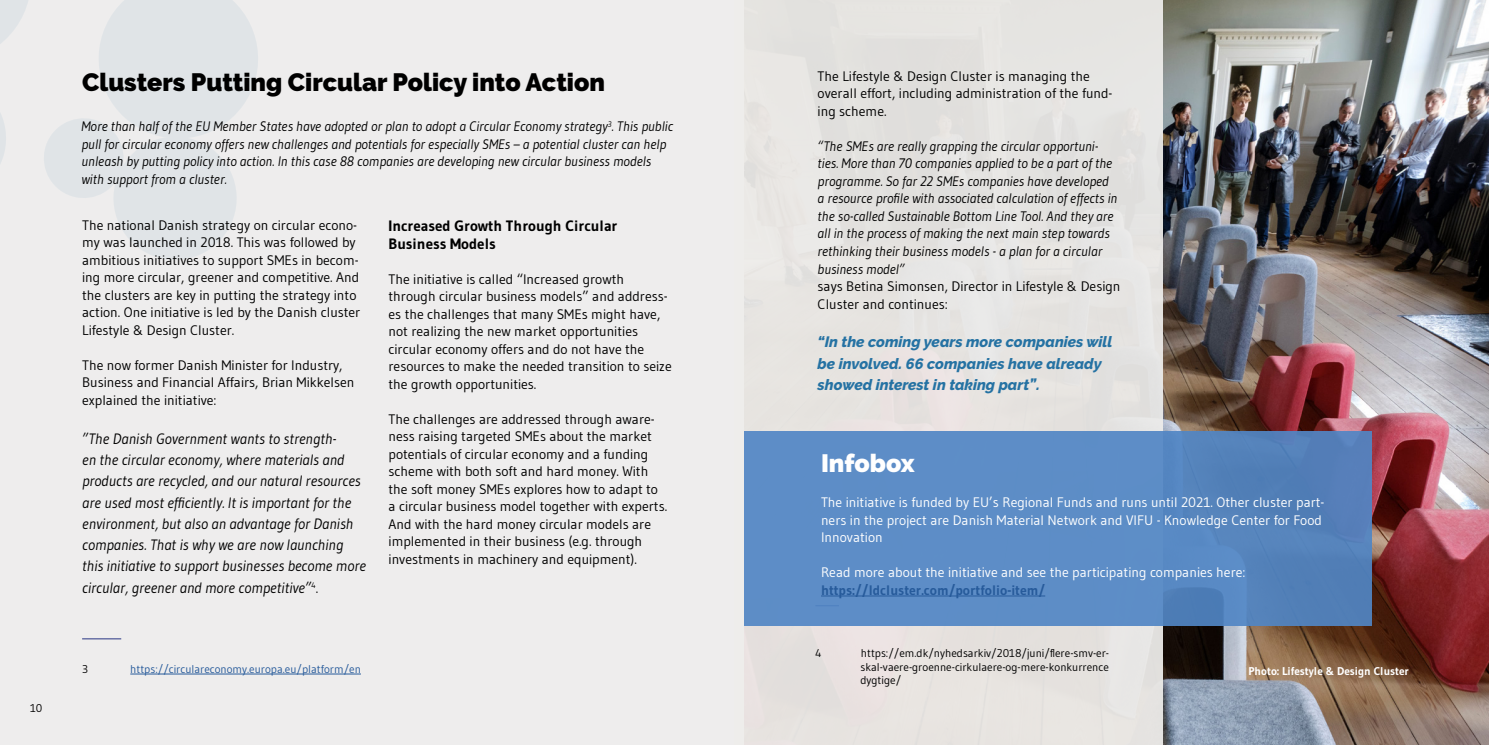
<style>
.page{position:relative;width:1489px;height:745px;background:#fff}
.page>*{position:absolute;margin:0;border:0;box-sizing:border-box;transform-origin:0 0}
.t1{font:900 25px "Raleway";color:#000}
.t2{font:900 25px "Raleway";color:#fff}
.t3{font:italic 15px/21.2px "Gudea";color:#000}
.t4{font:italic 800 15px/21.2px "Raleway";color:#2572a3}
.t5{font:700 15px/17.5px "Gudea";color:#000}
.t6{font:13.75px/17.5px "Gudea";color:#000}
.t7{font:italic 13.75px/17.5px "Gudea";color:#000}
.t8{font:13.75px/17.5px "Gudea";color:#fff}
.t9{font:700 13.75px "Gudea";color:#275b9b}
.t10{font:11.25px/13.5px "Gudea";color:#000;text-align:justify}
.t11{font:11.25px "Gudea";color:#275b9b}
.t12{font:700 11.25px "Gudea";color:#fff}
.s1{font-style:normal;font-size:13.75px}
</style>
<div class="page">
<div style="left:0;top:0;width:744px;height:744px;background:#eeeded"></div>
<svg style="left:0;top:0;width:258px;height:260px"></svg>
<hr style="left:130px;top:673px;width:231px;height:1px;background:#275b9b">
<hr style="left:82px;top:638px;width:39px;height:1px;background:#283583">
<img style="left:1162px;top:0;width:326px;height:744px">
<div style="left:733px;top:0;width:429px;height:744px;background:#e6e4e1"></div>
<div style="left:744px;top:431px;width:627px;height:194px;background:linear-gradient(to right,#6091cb,#5481ba)"></div>
<hr style="left:821px;top:595px;width:224px;height:1px;background:#275b9b">
<p class="t10" style="left:30px;top:700px;width:14px">10</p>
<h1 class="t1" style="left:82px;top:68px;width:524px">Clusters Putting Circular Policy into Action</h1>
<p class="t7" style="left:81px;top:117px;width:593px">More than half of the EU Member States have adopted or plan to adopt a Circular Economy strategy<sup>3</sup>. This public pull for circular economy offers new challenges and potentials for especially SMEs – a potential cluster can help unleash by putting policy into action. In this case 88 companies are developing new circular business models with support from a cluster.</p>
<p class="t6" style="left:82px;top:216px;width:280px">The national Danish strategy on circular econo&shy;my was launched in 2018. This was followed by ambitious initiatives to support SMEs in becom&shy;ing more circular, greener and competitive. And the clusters are key in putting the strategy into action. One initiative is led by the Danish cluster Lifestyle &amp; Design Cluster.</p>
<p class="t6" style="left:82px;top:356px;width:274px">The now former Danish Minister for Industry,<br>Business and Financial Affairs, Brian Mikkelsen explained the initiative:</p>
<p class="t3" style="left:82px;top:427px;width:285px">”The Danish Government wants to strength-<br>en the circular economy, where materials and products are recycled, and our natural resources are used most efficiently. It is important for the environment, but also an advantage for Danish companies. That is why we are now launching this initiative to support businesses become more circular, greener and more competitive”<sup>4</sup><span class="s1">.</span></p>
<p class="t5" style="left:388px;top:217px;width:230px">Increased Growth Through Circular<br>Business Models</p>
<p class="t6" style="left:388px;top:269px;width:285px">The initiative is called “Increased growth through circular business models” and address&shy;es the challenges that many SMEs might have, not realizing the new market opportunities circular economy offers and do not have the resources to make the needed transition to seize the growth opportunities.</p>
<p class="t6" style="left:388px;top:409px;width:280px">The challenges are addressed through aware&shy;ness raising targeted SMEs about the market potentials of circular economy and a funding scheme with both soft and hard money. With the soft money SMEs explores how to adapt to a circular business model together with experts.<br>And with the hard money circular models are implemented in their business (e.g. through investments in machinery and equipment).</p>
<p class="t10" style="left:82px;top:661px;width:7px">3</p>
<p class="t11" style="left:130px;top:661px;width:232px">https://circulareconomy.europa.eu/platform/en</p>
<p class="t6" style="left:817px;top:67px;width:296px">The Lifestyle &amp; Design Cluster is managing the overall effort, including administration of the fund&shy;ing scheme.</p>
<p class="t7" style="left:817px;top:137px;width:301px">“The SMEs are really grapping the circular opportuni&shy;ties. More than 70 companies applied to be a part of the programme. So far 22 SMEs companies have developed a resource profile with associated calculation of effects in the so-called Sustainable Bottom Line Tool. And they are all in the process of making the next main step towards rethinking their business models - a plan for a circular business model”</p>
<p class="t6" style="left:817px;top:277px;width:304px">says Betina Simonsen, Director in Lifestyle &amp; Design<br>Cluster and continues:</p>
<p class="t4" style="left:817px;top:331px;width:296px">“In the coming years more companies will be involved. 66 companies have already showed interest in taking part”.</p>
<h1 class="t2" style="left:821px;top:448px;width:95px">Infobox</h1>
<p class="t8" style="left:821px;top:493px;width:505px">The initiative is funded by EU’s Regional Funds and runs until 2021. Other cluster part&shy;ners in the project are Danish Material Network and VIFU - Knowledge Center for Food<br>Innovation</p>
<p class="t8" style="left:821px;top:563px;width:426px">Read more about the initiative and see the participating companies here:</p>
<p class="t9" style="left:821px;top:581px;width:226px">https://ldcluster.com/portfolio-item/</p>
<p class="t10" style="left:815px;top:646px;width:8px">4</p>
<p class="t10" style="left:860px;top:646px;width:250px">https://em.dk/nyhedsarkiv/2018/juni/flere-smv-er&shy;skal-vaere-groenne-cirkulaere-og-mere-konkurrence dygtige/</p>
<p class="t12" style="left:1248px;top:663px;width:162px">Photo: Lifestyle &amp; Design Cluster</p>
</div>
